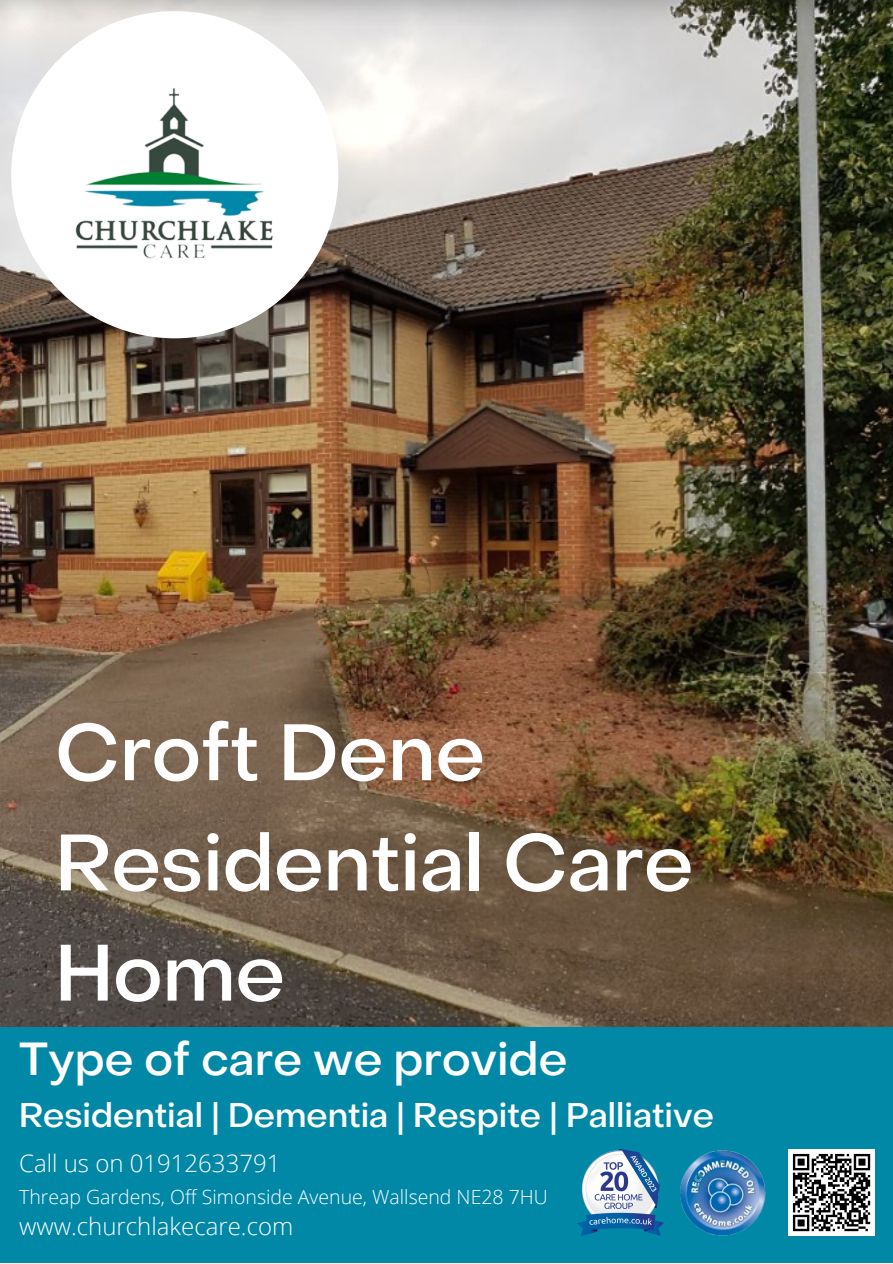
<style>
.page{position:relative;width:893px;height:1264px;background:#fff}
.page>*{position:absolute;margin:0;border:0;box-sizing:border-box;transform-origin:0 0}
.t1{font:500 78.9px/110.1px "Object Sans";color:#fff}
.t2{font:500 45.9px "Object Sans";color:#fff}
.t3{font:500 33.9px "Object Sans";color:#fff}
.t4{font:300 24px "Open Sans";color:#fff}
.t5{font:300 19.5px "Open Sans";color:#fff}
</style>
<div class="page">
<img style="left:0;top:0;width:892px;height:1027px">
<div style="left:0;top:1027px;width:892px;height:235px;background:#0288a7"></div>
<div style="left:11px;top:11px;width:327px;height:327px;background:#fff;border-radius:50%"></div>
<img style="left:47px;top:69px;width:255px;height:211px">
<img style="left:577px;top:1149px;width:189px;height:86px">
<div style="left:788px;top:1149px;width:86px;height:86px;background:#fff"></div>
<svg style="left:792px;top:1153px;width:79px;height:79px"></svg>
<p class="t1" style="left:55px;top:705px;width:639px">Croft Dene<br>Residential Care<br>Home</p>
<p class="t2" style="left:19px;top:1041px;width:549px">Type of care we provide</p>
<p class="t3" style="left:19px;top:1102px;width:696px">Residential | Dementia | Respite | Palliative</p>
<p class="t4" style="left:19px;top:1145px;width:263px">Call us on 01912633791</p>
<p class="t5" style="left:19px;top:1183px;width:530px">Threap Gardens, Off Simonside Avenue, Wallsend NE28 7HU</p>
<p class="t4" style="left:19px;top:1208px;width:275px">www.churchlakecare.com</p>
</div>
